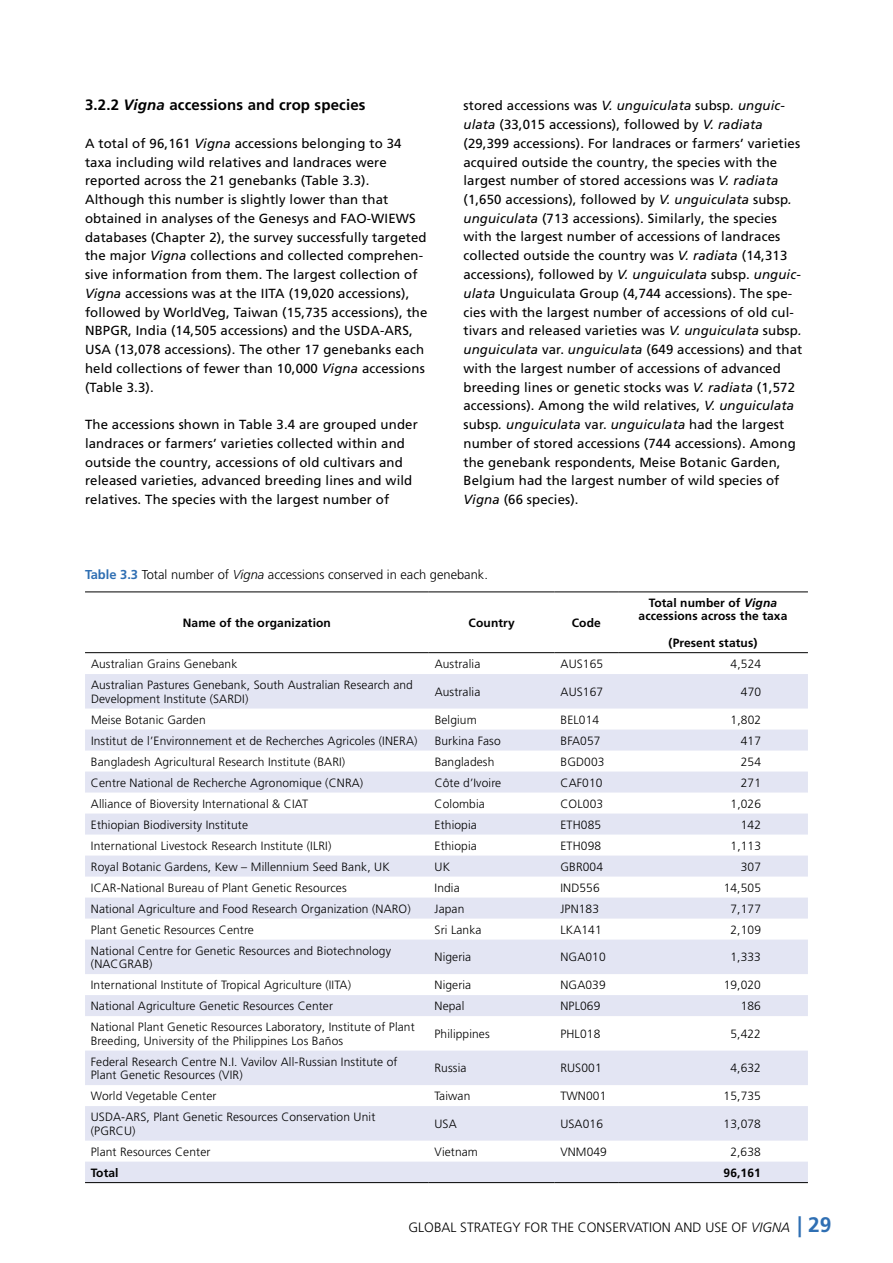
<style>
.page{position:relative;width:893px;height:1263px;background:#fff}
.page>*{position:absolute;margin:0;border:0;box-sizing:border-box;transform-origin:0 0}
.t1{font:700 15px "Frutiger LT Std";letter-spacing:.01em;color:#000}
.t2{font:300 13.5px "Frutiger LT Std";color:#000}
.t3{font:13.2px/18.8px "Frutiger LT Pro";letter-spacing:.01em;color:#000}
.t4{font:300 12.9px "Frutiger LT Std";color:#000}
.t5{font:300 12px/13.5px "Frutiger LT Pro";letter-spacing:.01em;color:#000}
.t6{font:700 12px/13.5px "Frutiger LT Pro";letter-spacing:.01em;color:#000;text-align:center}
.s1{font-style:italic}
.s2{font-weight:700;color:#2f6fb3}
.s3{font-weight:700;font-size:21px;color:#2f6fb3}
</style>
<div class="page">
<svg style="left:85px;top:674px;width:723px;height:508px;fill:#e3e5f3"></svg>
<hr style="left:85px;top:591px;width:344px;height:1px;background:#000">
<hr style="left:429px;top:591px;width:126px;height:1px;background:#000">
<hr style="left:555px;top:591px;width:63px;height:1px;background:#000">
<hr style="left:618px;top:591px;width:190px;height:1px;background:#000">
<hr style="left:85px;top:652px;width:344px;height:1px;background:#000">
<hr style="left:429px;top:652px;width:126px;height:1px;background:#000">
<hr style="left:555px;top:652px;width:63px;height:1px;background:#000">
<hr style="left:618px;top:652px;width:190px;height:1px;background:#000">
<hr style="left:85px;top:1182px;width:344px;height:1px;background:#000">
<hr style="left:429px;top:1182px;width:126px;height:1px;background:#000">
<hr style="left:555px;top:1182px;width:63px;height:1px;background:#000">
<hr style="left:618px;top:1182px;width:190px;height:1px;background:#000">
<p class="t1" style="left:85px;top:96px;width:282px">3.2.2 <span class="s1">Vigna</span> accessions and crop species</p>
<p class="t3" style="left:85px;top:134px;width:344px">A total of 96,161 <span class="s1">Vigna</span> accessions belonging to 34 taxa including wild relatives and landraces were reported across the 21 genebanks (Table 3.3).<br>Although this number is slightly lower than that obtained in analyses of the Genesys and FAO-WIEWS databases (Chapter 2), the survey successfully targeted the major <span class="s1">Vigna</span> collections and collected comprehen&shy;sive information from them. The largest collection of <span class="s1">Vigna</span> accessions was at the IITA (19,020 accessions), followed by WorldVeg, Taiwan (15,735 accessions), the NBPGR, India (14,505 accessions) and the USDA-ARS, USA (13,078 accessions). The other 17 genebanks each held collections of fewer than 10,000 <span class="s1">Vigna</span> accessions (Table 3.3).</p>
<p class="t3" style="left:85px;top:415px;width:334px">The accessions shown in Table 3.4 are grouped under landraces or farmers’ varieties collected within and outside the country, accessions of old cultivars and released varieties, advanced breeding lines and wild relatives. The species with the largest number of</p>
<p class="t3" style="left:463px;top:96px;width:340px">stored accessions was <span class="s1">V. unguiculata</span> subsp<span class="s1">. unguic&shy;ulata</span> (33,015 accessions), followed by <span class="s1">V. radiata </span>(29,399 accessions). For landraces or farmers’ varieties acquired outside the country, the species with the largest number of stored accessions was <span class="s1">V. radiata </span>(1,650 accessions), followed by <span class="s1">V. unguiculata</span> subsp<span class="s1">. unguiculata</span> (713 accessions). Similarly, the species with the largest number of accessions of landraces collected outside the country was <span class="s1">V. radiata</span> (14,313 accessions), followed by <span class="s1">V. unguiculata</span> subsp. <span class="s1">unguic&shy;ulata</span> Unguiculata Group (4,744 accessions). The spe&shy;cies with the largest number of accessions of old cul&shy;tivars and released varieties was <span class="s1">V. unguiculata</span> subsp<span class="s1">. unguiculata</span> var. <span class="s1">unguiculata</span> (649 accessions) and that with the largest number of accessions of advanced breeding lines or genetic stocks was <span class="s1">V. radiata</span> (1,572 accessions). Among the wild relatives, <span class="s1">V. unguiculata </span>subsp<span class="s1">. unguiculata</span> var. <span class="s1">unguiculata</span> had the largest number of stored accessions (744 accessions). Among the genebank respondents, Meise Botanic Garden, Belgium had the largest number of wild species of <span class="s1">Vigna</span> (66 species).</p>
<p class="t4" style="left:85px;top:567px;width:404px"><span class="s2">Table 3.3</span> Total number of <span class="s1">Vigna</span> accessions conserved in each genebank.</p>
<p class="t6" style="left:183px;top:616px;width:150px">Name of the organization</p>
<p class="t6" style="left:469px;top:616px;width:48px">Country</p>
<p class="t6" style="left:572px;top:616px;width:31px">Code</p>
<p class="t6" style="left:639px;top:596px;width:150px">Total number of <span class="s1">Vigna </span>accessions across the taxa</p>
<p class="t6" style="left:669px;top:636px;width:90px">(Present status)</p>
<p class="t5" style="left:91px;top:657px;width:148px">Australian Grains Genebank</p>
<p class="t5" style="left:435px;top:657px;width:47px">Australia</p>
<p class="t5" style="left:561px;top:657px;width:44px">AUS165</p>
<p class="t5" style="left:731px;top:657px;width:32px">4,524</p>
<p class="t5" style="left:91px;top:678px;width:323px">Australian Pastures Genebank, South Australian Research and<br>Development Institute (SARDI)</p>
<p class="t5" style="left:435px;top:685px;width:47px">Australia</p>
<p class="t5" style="left:561px;top:685px;width:44px">AUS167</p>
<p class="t5" style="left:741px;top:685px;width:22px">470</p>
<p class="t5" style="left:91px;top:713px;width:116px">Meise Botanic Garden</p>
<p class="t5" style="left:435px;top:713px;width:44px">Belgium</p>
<p class="t5" style="left:561px;top:713px;width:40px">BEL014</p>
<p class="t5" style="left:731px;top:713px;width:32px">1,802</p>
<p class="t5" style="left:91px;top:734px;width:328px">Institut de l’Environnement et de Recherches Agricoles (INERA)</p>
<p class="t5" style="left:435px;top:734px;width:67px">Burkina Faso</p>
<p class="t5" style="left:561px;top:734px;width:41px">BFA057</p>
<p class="t5" style="left:741px;top:734px;width:22px">417</p>
<p class="t5" style="left:91px;top:755px;width:256px">Bangladesh Agricultural Research Institute (BARI)</p>
<p class="t5" style="left:435px;top:755px;width:61px">Bangladesh</p>
<p class="t5" style="left:561px;top:755px;width:45px">BGD003</p>
<p class="t5" style="left:741px;top:755px;width:22px">254</p>
<p class="t5" style="left:91px;top:776px;width:274px">Centre National de Recherche Agronomique (CNRA)</p>
<p class="t5" style="left:435px;top:776px;width:68px">Côte d’Ivoire</p>
<p class="t5" style="left:560px;top:776px;width:43px">CAF010</p>
<p class="t5" style="left:741px;top:776px;width:22px">271</p>
<p class="t5" style="left:91px;top:797px;width:219px">Alliance of Bioversity International &amp; CIAT</p>
<p class="t5" style="left:435px;top:797px;width:52px">Colombia</p>
<p class="t5" style="left:560px;top:797px;width:44px">COL003</p>
<p class="t5" style="left:731px;top:797px;width:32px">1,026</p>
<p class="t5" style="left:91px;top:818px;width:159px">Ethiopian Biodiversity Institute</p>
<p class="t5" style="left:435px;top:818px;width:44px">Ethiopia</p>
<p class="t5" style="left:560px;top:818px;width:42px">ETH085</p>
<p class="t5" style="left:741px;top:818px;width:22px">142</p>
<p class="t5" style="left:91px;top:839px;width:242px">International Livestock Research Institute (ILRI)</p>
<p class="t5" style="left:435px;top:839px;width:44px">Ethiopia</p>
<p class="t5" style="left:560px;top:839px;width:42px">ETH098</p>
<p class="t5" style="left:730px;top:839px;width:32px">1,113</p>
<p class="t5" style="left:91px;top:860px;width:300px">Royal Botanic Gardens, Kew – Millennium Seed Bank, UK</p>
<p class="t5" style="left:435px;top:860px;width:17px">UK</p>
<p class="t5" style="left:560px;top:860px;width:44px">GBR004</p>
<p class="t5" style="left:741px;top:860px;width:22px">307</p>
<p class="t5" style="left:91px;top:881px;width:257px">ICAR-National Bureau of Plant Genetic Resources</p>
<p class="t5" style="left:435px;top:881px;width:27px">India</p>
<p class="t5" style="left:560px;top:881px;width:41px">IND556</p>
<p class="t5" style="left:724px;top:881px;width:39px">14,505</p>
<p class="t5" style="left:91px;top:902px;width:321px">National Agriculture and Food Research Organization (NARO)</p>
<p class="t5" style="left:435px;top:902px;width:31px">Japan</p>
<p class="t5" style="left:560px;top:902px;width:40px">JPN183</p>
<p class="t5" style="left:730px;top:902px;width:32px">7,177</p>
<p class="t5" style="left:91px;top:923px;width:165px">Plant Genetic Resources Centre</p>
<p class="t5" style="left:435px;top:923px;width:48px">Sri Lanka</p>
<p class="t5" style="left:560px;top:923px;width:43px">LKA141</p>
<p class="t5" style="left:730px;top:923px;width:32px">2,109</p>
<p class="t5" style="left:91px;top:944px;width:302px">National Centre for Genetic Resources and Biotechnology (NACGRAB)</p>
<p class="t5" style="left:435px;top:950px;width:38px">Nigeria</p>
<p class="t5" style="left:560px;top:950px;width:47px">NGA010</p>
<p class="t5" style="left:730px;top:950px;width:32px">1,333</p>
<p class="t5" style="left:91px;top:978px;width:262px">International Institute of Tropical Agriculture (IITA)</p>
<p class="t5" style="left:435px;top:978px;width:38px">Nigeria</p>
<p class="t5" style="left:560px;top:978px;width:47px">NGA039</p>
<p class="t5" style="left:724px;top:978px;width:39px">19,020</p>
<p class="t5" style="left:91px;top:999px;width:244px">National Agriculture Genetic Resources Center</p>
<p class="t5" style="left:435px;top:999px;width:31px">Nepal</p>
<p class="t5" style="left:560px;top:999px;width:41px">NPL069</p>
<p class="t5" style="left:741px;top:999px;width:22px">186</p>
<p class="t5" style="left:91px;top:1020px;width:325px">National Plant Genetic Resources Laboratory, Institute of Plant<br>Breeding, University of the Philippines Los Baños</p>
<p class="t5" style="left:434px;top:1027px;width:57px">Philippines</p>
<p class="t5" style="left:560px;top:1027px;width:41px">PHL018</p>
<p class="t5" style="left:730px;top:1027px;width:32px">5,422</p>
<p class="t5" style="left:91px;top:1055px;width:308px">Federal Research Centre N.I. Vavilov All-Russian Institute of<br>Plant Genetic Resources (VIR)</p>
<p class="t5" style="left:434px;top:1061px;width:33px">Russia</p>
<p class="t5" style="left:560px;top:1061px;width:43px">RUS001</p>
<p class="t5" style="left:730px;top:1061px;width:32px">4,632</p>
<p class="t5" style="left:91px;top:1089px;width:127px">World Vegetable Center</p>
<p class="t5" style="left:434px;top:1089px;width:37px">Taiwan</p>
<p class="t5" style="left:560px;top:1089px;width:47px">TWN001</p>
<p class="t5" style="left:724px;top:1089px;width:39px">15,735</p>
<p class="t5" style="left:91px;top:1110px;width:286px">USDA-ARS, Plant Genetic Resources Conservation Unit (PGRCU)</p>
<p class="t5" style="left:434px;top:1117px;width:24px">USA</p>
<p class="t5" style="left:560px;top:1117px;width:44px">USA016</p>
<p class="t5" style="left:724px;top:1117px;width:39px">13,078</p>
<p class="t5" style="left:91px;top:1145px;width:121px">Plant Resources Center</p>
<p class="t5" style="left:434px;top:1145px;width:45px">Vietnam</p>
<p class="t5" style="left:560px;top:1145px;width:48px">VNM049</p>
<p class="t5" style="left:730px;top:1145px;width:32px">2,638</p>
<p class="t6" style="left:91px;top:1166px;width:29px">Total</p>
<p class="t6" style="left:724px;top:1166px;width:39px">96,161</p>
<p class="t2" style="left:408px;top:1219px;width:424px">GLOBAL STRATEGY FOR THE CONSERVATION AND USE OF <span class="s1">VIGNA</span> <span class="s3">| 29</span></p>
</div>
